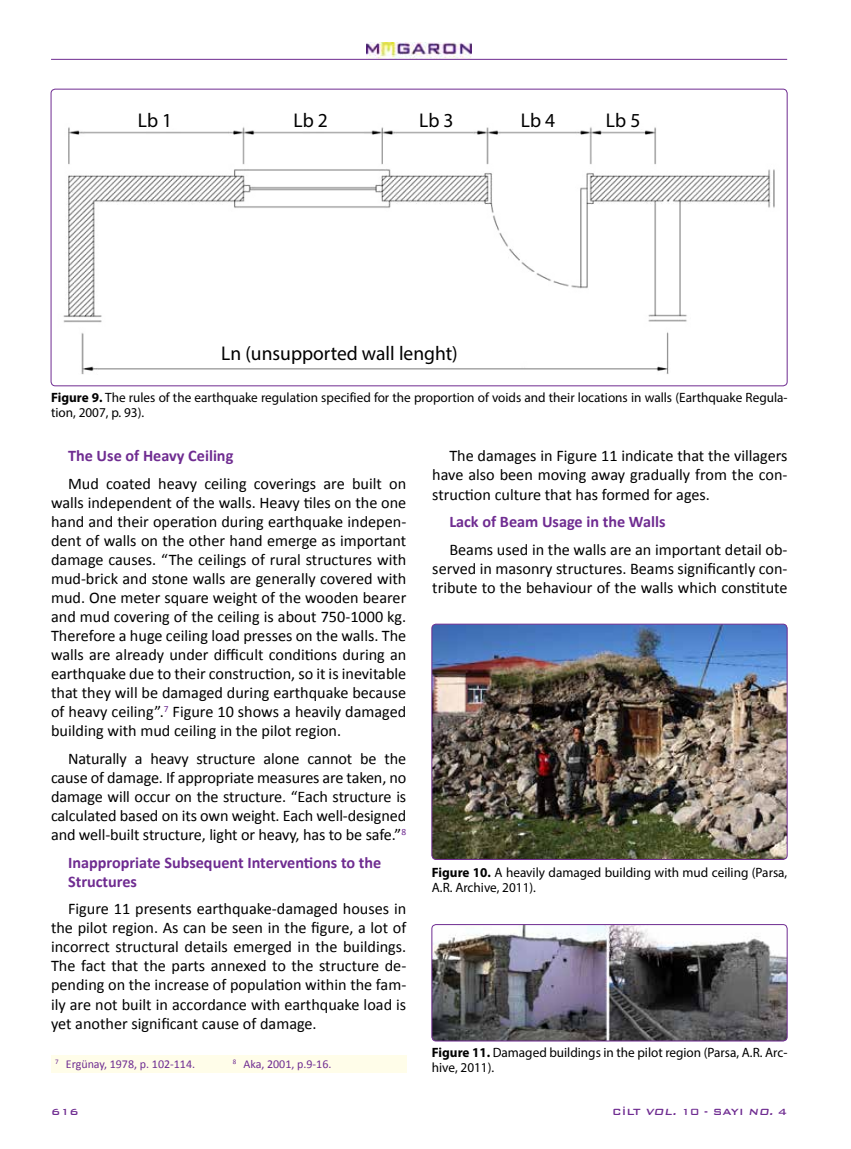
<style>
.page{position:relative;width:851px;height:1149px;background:#fff}
.page>*{position:absolute;margin:0;border:0;box-sizing:border-box;transform-origin:0 0}
.t1{font:19.95px "Myriad Pro";color:#000}
.t2{font:16.2px/19px "Calibri";color:#000;text-align:justify}
.t3{font:700 16.2px/19px "Calibri";color:#6f2c91}
.t4{font:13.5px/15px "Myriad Pro";color:#000}
.t5{font:12px "Calibri";color:#6f2c91}
.t6{font:500 12px "Bank Gothic BT";color:#6f2c91}
.s1{font-weight:700}
.s2{font-style:italic}
</style>
<div class="page">
<img style="left:51px;top:89px;width:736px;height:297px">
<div style="left:51px;top:1054px;width:178px;height:17px;background:#fffde9"></div>
<div style="left:229px;top:1054px;width:177px;height:17px;background:#fffde9"></div>
<img style="left:432px;top:625px;width:355px;height:234px">
<div style="left:431px;top:623px;width:356px;height:236px;border:1px solid #6f2c91;border-radius:4px"></div>
<img style="left:432px;top:924px;width:355px;height:116px">
<div style="left:431px;top:924px;width:356px;height:116px;border:1px solid #6f2c91;border-radius:4px"></div>
<img style="left:367px;top:43px;width:104px;height:16px">
<hr style="left:51px;top:59px;width:736px;height:1px;background:#6f2c91">
<p class="t1" style="left:138px;top:108px;width:36px">Lb 1</p>
<p class="t1" style="left:293px;top:108px;width:36px">Lb 2</p>
<p class="t1" style="left:419px;top:108px;width:36px">Lb 3</p>
<p class="t1" style="left:520px;top:108px;width:36px">Lb 4</p>
<p class="t1" style="left:605px;top:108px;width:36px">Lb 5</p>
<p class="t1" style="left:221px;top:341px;width:238px">Ln (unsupported wall lenght)</p>
<p class="t4" style="left:51px;top:390px;width:738px"><span class="s1">Figure 9.</span> The rules of the earthquake regulation specified for the proportion of voids and their locations in walls (Earthquake Regula&shy;tion, 2007, p. 93).</p>
<p class="t3" style="left:68px;top:445px;width:167px">The Use of Heavy Ceiling</p>
<p class="t2" style="left:51px;top:473px;width:357px;text-indent:17px">Mud coated heavy ceiling coverings are built on walls independent of the walls. Heavy tiles on the one hand and their operation during earthquake indepen&shy;dent of walls on the other hand emerge as important damage causes. “The ceilings of rural structures with mud-brick and stone walls are generally covered with mud. One meter square weight of the wooden bearer and mud covering of the ceiling is about 750-1000 kg.<br>Therefore a huge ceiling load presses on the walls. The walls are already under difficult conditions during an earthquake due to their construction, so it is inevitable that they will be damaged during earthquake because of heavy ceiling”.<sup>7</sup> Figure 10 shows a heavily damaged building with mud ceiling in the pilot region.</p>
<p class="t2" style="left:51px;top:748px;width:356px;text-indent:17px">Naturally a heavy structure alone cannot be the cause of damage. If appropriate measures are taken, no damage will occur on the structure. “Each structure is calculated based on its own weight. Each well-designed and well-built structure, light or heavy, has to be safe.”<sup>8</sup></p>
<p class="t3" style="left:68px;top:851px;width:315px">Inappropriate Subsequent Interventions to the<br>Structures</p>
<p class="t2" style="left:51px;top:898px;width:357px;text-indent:17px">Figure 11 presents earthquake-damaged houses in the pilot region. As can be seen in the figure, a lot of incorrect structural details emerged in the buildings.<br>The fact that the parts annexed to the structure de&shy;pending on the increase of population within the fam&shy;ily are not built in accordance with earthquake load is yet another significant cause of damage.</p>
<p class="t5" style="left:55px;top:1056px;width:141px"><sup>7</sup> Ergünay, 1978, p. 102-114.</p>
<p class="t5" style="left:233px;top:1056px;width:100px"><sup>8</sup> Aka, 2001, p.9-16.</p>
<p class="t2" style="left:432px;top:445px;width:357px;text-indent:17px">The damages in Figure 11 indicate that the villagers have also been moving away gradually from the con&shy;struction culture that has formed for ages.</p>
<p class="t3" style="left:449px;top:511px;width:217px">Lack of Beam Usage in the Walls</p>
<p class="t2" style="left:432px;top:539px;width:357px;text-indent:17px">Beams used in the walls are an important detail ob&shy;served in masonry structures. Beams significantly con&shy;tribute to the behaviour of the walls which constitute</p>
<p class="t4" style="left:432px;top:864px;width:357px"><span class="s1">Figure 10.</span> A heavily damaged building with mud ceiling (Parsa,<br>A.R. Archive, 2011).</p>
<p class="t4" style="left:432px;top:1044px;width:357px"><span class="s1">Figure 11.</span> Damaged buildings in the pilot region (Parsa, A.R. Arc&shy;hive, 2011).</p>
<p class="t6" style="left:51px;top:1104px;width:29px">616</p>
<p class="t6" style="left:612px;top:1104px;width:176px">CİLT <span class="s2">VOL.</span> 10 - SAYI <span class="s2">NO.</span> 4</p>
</div>
